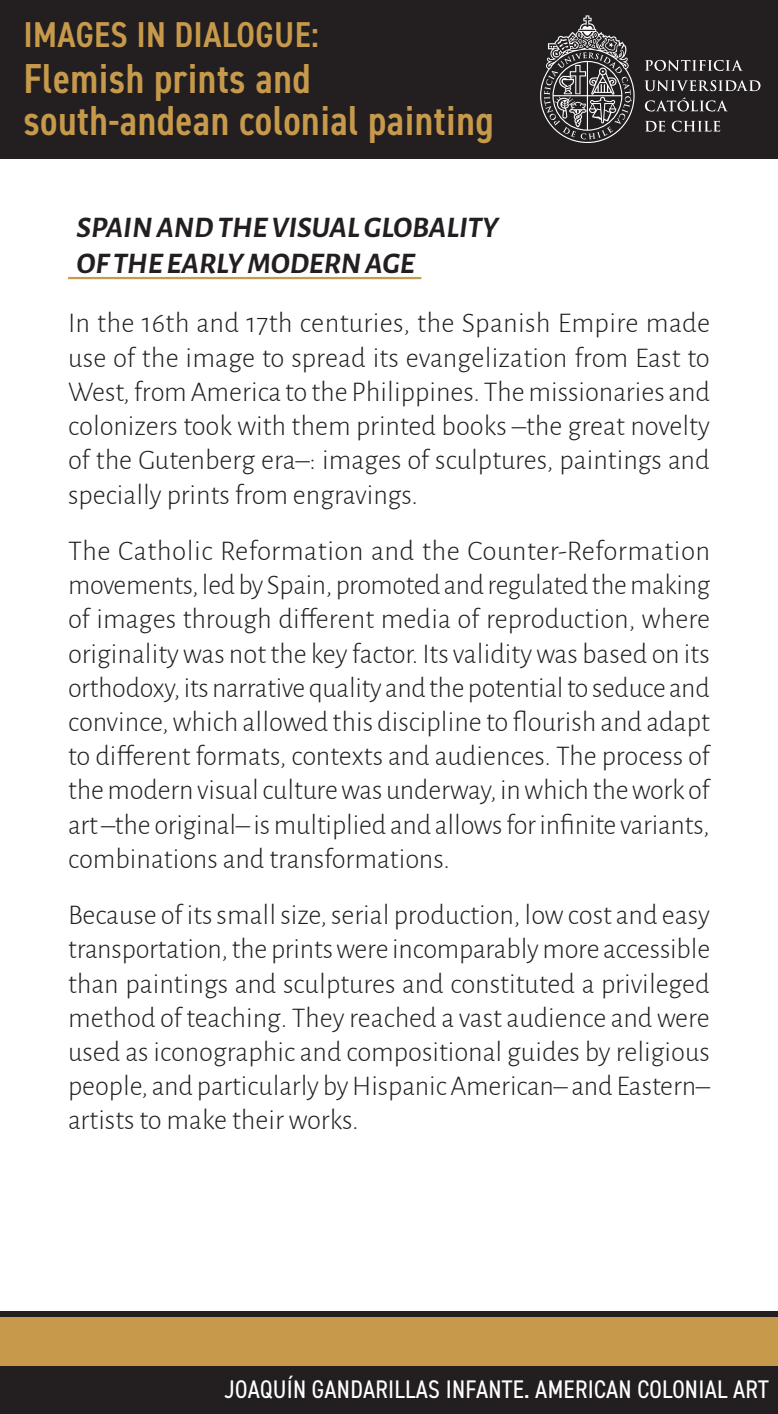
<style>
.page{position:relative;width:778px;height:1414px;background:#fff}
.page>*{position:absolute;margin:0;border:0;box-sizing:border-box;transform-origin:0 0}
.t1{font:600 condensed 42px/42px "DIN2014";letter-spacing:.01em;color:#c7994a}
.t2{font:600 condensed 36px "DIN2014";letter-spacing:.01em;color:#c7994a}
.t3{font:italic 700 30px/36px "Alegreya Sans";color:#231f20}
.t4{font:300 28.5px/34.2px "Alegreya Sans";color:#231f20;text-align:justify}
.t5{font:condensed 25.5px "DIN2014";letter-spacing:.01em;color:#fff}
</style>
<div class="page">
<div style="left:0;top:0;width:777px;height:158px;background:#231f20"></div>
<div style="left:0;top:1310px;width:777px;height:6px;background:#231f20"></div>
<div style="left:0;top:1365px;width:777px;height:48px;background:#231f20"></div>
<div style="left:0;top:1316px;width:777px;height:49px;background:#c7994a"></div>
<svg style="left:645px;top:60px;width:97px;height:11px"></svg>
<svg style="left:644px;top:80px;width:116px;height:11px"></svg>
<svg style="left:644px;top:97px;width:83px;height:14px"></svg>
<svg style="left:645px;top:121px;width:20px;height:11px"></svg>
<svg style="left:671px;top:121px;width:49px;height:11px"></svg>
<svg style="left:540px;top:15px;width:94px;height:128px"></svg>
<hr style="left:68px;top:277px;width:353px;height:2px;background:#c7994a">
<p class="t2" style="left:23px;top:10px;width:297px">IMAGES IN DIALOGUE:</p>
<h1 class="t1" style="left:23px;top:57px;width:471px">Flemish prints and south-andean colonial painting</h1>
<p class="t3" style="left:77px;top:207px;width:423px">SPAIN AND THE VISUAL GLOBALITY<br>OF THE EARLY MODERN AGE</p>
<p class="t4" style="left:68px;top:305px;width:643px">In the 16th and 17th centuries, the Spanish Empire made use of the image to spread its evangelization from East to West, from America to the Philippines. The missionaries and colonizers took with them printed books –the great novelty of the Gutenberg era–: images of sculptures, paintings and specially prints from engravings.</p>
<p class="t4" style="left:68px;top:532px;width:643px">The Catholic Reformation and the Counter-Reformation movements, led by Spain, promoted and regulated the making of images through different media of reproduction, where originality was not the key factor. Its validity was based on its orthodoxy, its narrative quality and the potential to seduce and convince, which allowed this discipline to flourish and adapt to different formats, contexts and audiences. The process of the modern visual culture was underway, in which the work of art –the original– is multiplied and allows for infinite variants, combinations and transformations.</p>
<p class="t4" style="left:68px;top:896px;width:643px">Because of its small size, serial production, low cost and easy transportation, the prints were incomparably more accessible than paintings and sculptures and constituted a privileged method of teaching. They reached a vast audience and were used as iconographic and compositional guides by religious people, and particularly by Hispanic American– and Eastern– artists to make their works.</p>
<p class="t5" style="left:224px;top:1372px;width:545px">JOAQUÍN GANDARILLAS INFANTE. AMERICAN COLONIAL ART</p>
</div>
